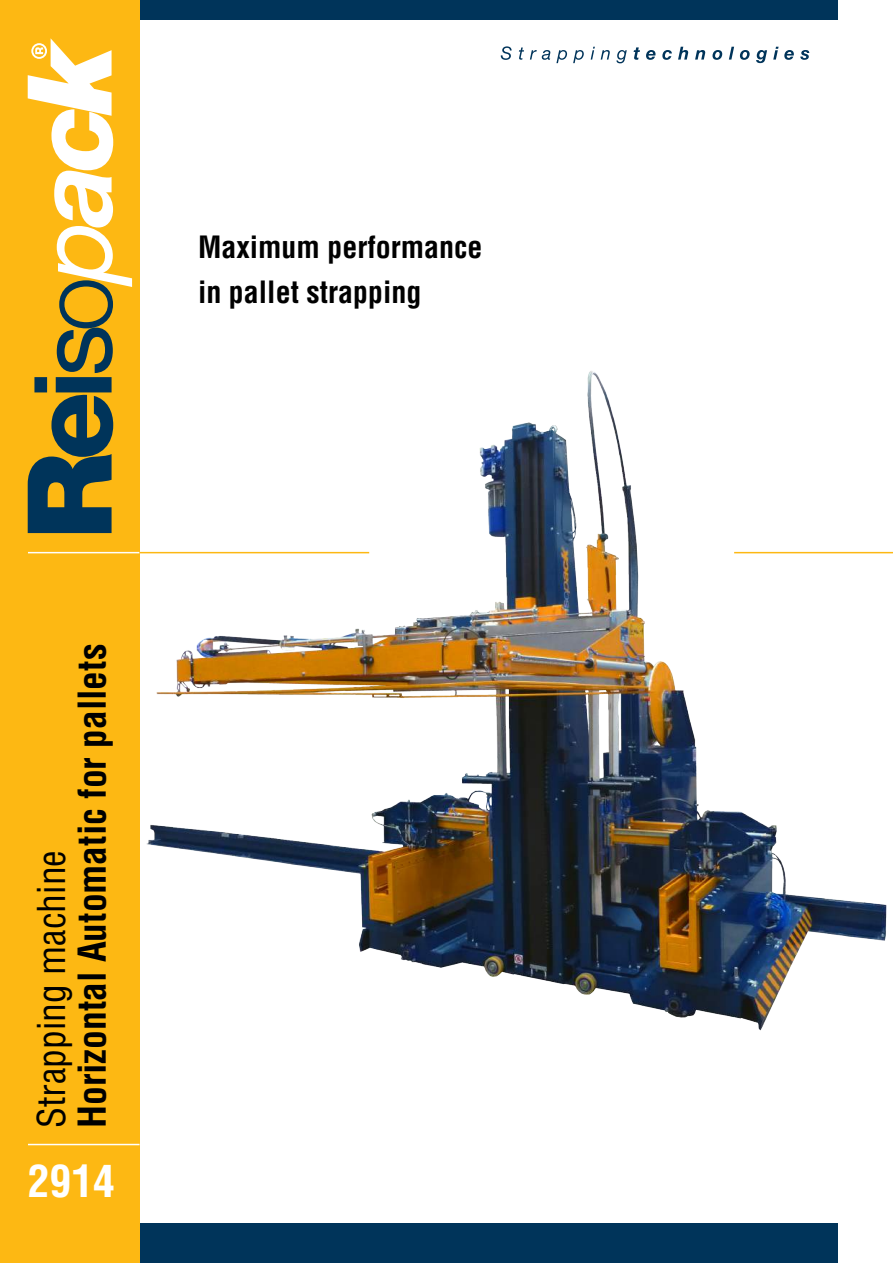
<style>
.page{position:relative;width:893px;height:1263px;background:#fff}
.page>*{position:absolute;margin:0;border:0;box-sizing:border-box;transform-origin:0 0}
.t1{font:700 condensed 43.5px "Helvetica";color:#fff}
.t2{font:700 condensed 37.5px "Helvetica";color:#000}
.t3{font:condensed 37.5px "Helvetica";color:#000}
.t4{font:700 condensed 30px/45px "Helvetica";color:#000}
</style>
<div class="page">
<img style="left:139px;top:361px;width:753px;height:686px">
<div style="left:139px;top:0;width:698px;height:20px;background:#00345a"></div>
<div style="left:139px;top:1223px;width:698px;height:40px;background:#00345a"></div>
<div style="left:0;top:0;width:139px;height:1263px;background:#fdb813"></div>
<svg style="left:500px;top:46px;width:11px;height:14px"></svg>
<svg style="left:519px;top:48px;width:5px;height:12px"></svg>
<svg style="left:530px;top:50px;width:20px;height:10px"></svg>
<svg style="left:556px;top:50px;width:11px;height:13px"></svg>
<svg style="left:573px;top:50px;width:10px;height:13px"></svg>
<svg style="left:590px;top:47px;width:19px;height:13px"></svg>
<svg style="left:616px;top:50px;width:10px;height:13px"></svg>
<svg style="left:633px;top:47px;width:7px;height:13px"></svg>
<svg style="left:646px;top:50px;width:9px;height:10px"></svg>
<svg style="left:662px;top:50px;width:9px;height:10px"></svg>
<svg style="left:678px;top:47px;width:10px;height:13px"></svg>
<svg style="left:695px;top:50px;width:10px;height:10px"></svg>
<svg style="left:712px;top:50px;width:10px;height:10px"></svg>
<svg style="left:728px;top:47px;width:6px;height:13px"></svg>
<svg style="left:740px;top:50px;width:9px;height:10px"></svg>
<svg style="left:756px;top:50px;width:11px;height:13px"></svg>
<svg style="left:773px;top:47px;width:5px;height:13px"></svg>
<svg style="left:784px;top:50px;width:9px;height:10px"></svg>
<svg style="left:800px;top:50px;width:9px;height:10px"></svg>
<svg style="left:28px;top:38px;width:104px;height:495px"></svg>
<hr style="left:28px;top:1144px;width:111px;height:1px;background:#fff">
<hr style="left:28px;top:552px;width:111px;height:1px;background:#fff">
<hr style="left:139px;top:552px;width:230px;height:1px;background:#fdb813">
<hr style="left:734px;top:552px;width:158px;height:1px;background:#fdb813">
<p class="t4" style="left:198px;top:224px;width:286px">Maximum performance in pallet strapping</p>
<p class="t2" style="left:68px;top:1128px;width:486px;rotate:-90deg">Horizontal Automatic for pallets</p>
<p class="t3" style="left:28px;top:1128px;width:280px;rotate:-90deg">Strapping machine</p>
<h1 class="t1" style="left:28px;top:1154px;width:88px">2914</h1>
</div>
